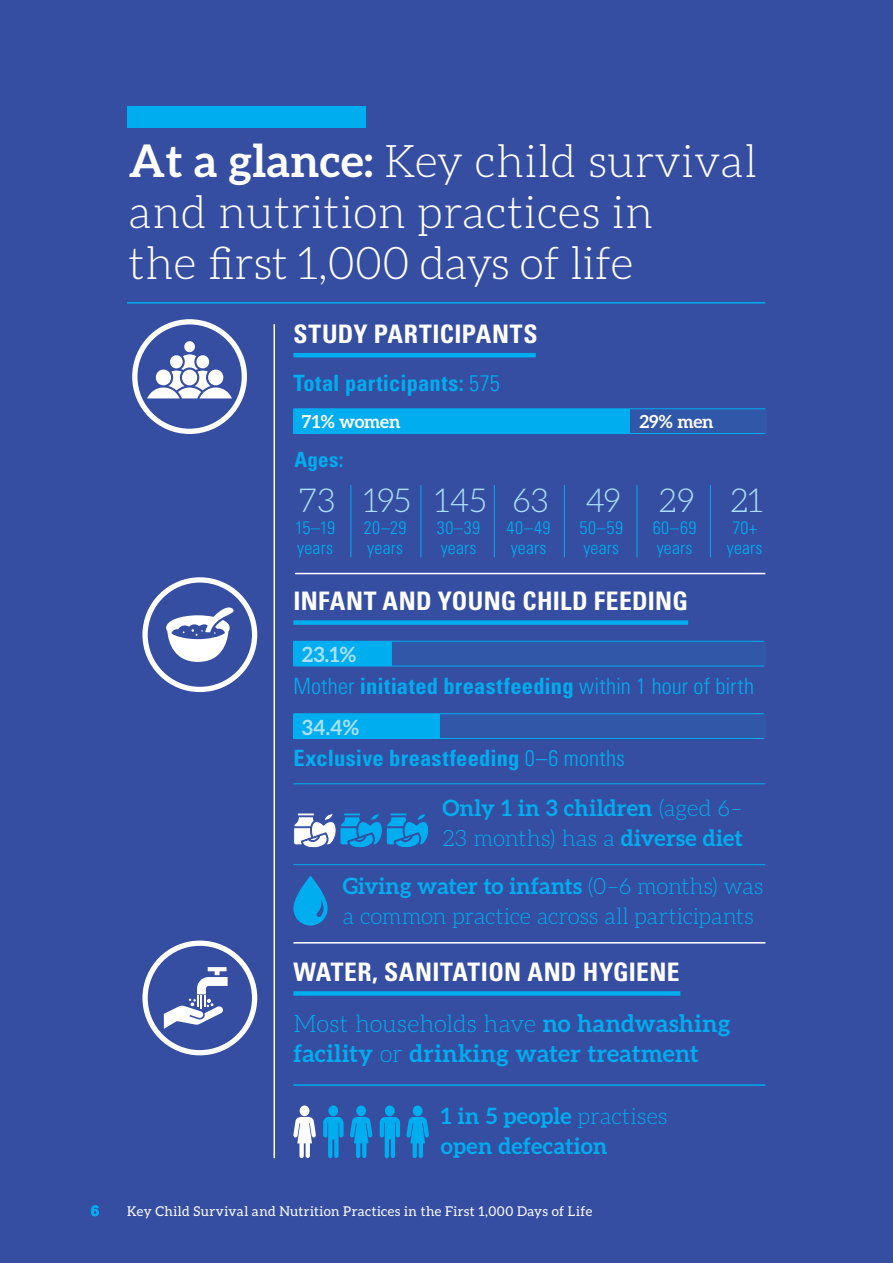
<style>
.page{position:relative;width:893px;height:1263px;background:#364ea1}
.page>*{position:absolute;margin:0;border:0;box-sizing:border-box;transform-origin:0 0}
.t1{font:300 45px/51px "Aleo";letter-spacing:.01em;color:#fff}
.t2{font:300 33px "Aleo";letter-spacing:.01em;color:#aae0f9}
.t3{font:700 condensed 25.5px "Univers LT Std";letter-spacing:.015em;color:#fff}
.t4{font:700 24px/30px "Aleo";letter-spacing:.015em;color:#00adef}
.t5{font:700 22.5px/30px "Aleo";letter-spacing:.015em;color:#00adef}
.t6{font:300 22.5px/30px "Aleo";letter-spacing:-.005em;color:#00adef}
.t7{font:700 condensed 22.5px "Univers LT Std";letter-spacing:.01em;color:#00adef}
.t8{font:300 condensed 22.5px "Univers LT Std";letter-spacing:.005em;color:#00adef}
.t9{font:700 21px "Aleo";color:#aae0f9}
.t10{font:700 condensed 21px "Univers LT Std";color:#00adef}
.t11{font:300 condensed 18px/19.5px "Univers LT Std";letter-spacing:.015em;color:#00adef}
.t12{font:700 18px "Aleo";letter-spacing:-.01em;color:#fff}
.t13{font:700 15px "Univers LT Std";color:#00adef}
.t14{font:13.5px "Aleo";letter-spacing:.03em;color:#fff}
.s1{font-weight:700}
.s2{font-weight:300}
</style>
<div class="page">
<div style="left:128px;top:106px;width:238px;height:22px;background:#00adef"></div>
<hr style="left:295px;top:573px;width:470px;height:1px;background:#fff">
<hr style="left:293px;top:942px;width:472px;height:1px;background:#fff">
<div style="left:145px;top:580px;width:110px;height:109px;background:#364ea1;border-radius:50%"></div>
<div style="left:142px;top:577px;width:115px;height:115px;border:5px solid #fff;border-radius:50%"></div>
<svg style="left:166px;top:607px;width:68px;height:55px"></svg>
<hr style="left:274px;top:324px;width:1px;height:834px;background:#fff">
<hr style="left:293px;top:666px;width:471px;height:1px;background:#00adef">
<div style="left:293px;top:641px;width:472px;height:25px;background:#3057a8"></div>
<div style="left:293px;top:641px;width:99px;height:25px;background:#00adef"></div>
<hr style="left:293px;top:408px;width:472px;height:1px;background:#00adef">
<hr style="left:293px;top:433px;width:472px;height:1px;background:#00adef">
<div style="left:293px;top:409px;width:474px;height:24px;background:#3057a8"></div>
<div style="left:293px;top:409px;width:336px;height:24px;background:#00adef"></div>
<hr style="left:293px;top:713px;width:471px;height:1px;background:#00adef">
<hr style="left:293px;top:738px;width:471px;height:1px;background:#00adef">
<div style="left:293px;top:714px;width:472px;height:24px;background:#3057a8"></div>
<div style="left:293px;top:714px;width:147px;height:24px;background:#00adef"></div>
<hr style="left:293px;top:783px;width:472px;height:1px;background:#00adef">
<hr style="left:293px;top:864px;width:472px;height:1px;background:#00adef">
<hr style="left:293px;top:1084px;width:472px;height:2px;background:#00adef">
<div style="left:145px;top:943px;width:110px;height:110px;background:#364ea1;border-radius:50%"></div>
<div style="left:142px;top:940px;width:115px;height:115px;border:5px solid #fff;border-radius:50%"></div>
<svg style="left:164px;top:967px;width:64px;height:62px"></svg>
<div style="left:328px;top:1105px;width:10px;height:11px;background:#00adef;border-radius:50%"></div>
<svg style="left:323px;top:1117px;width:21px;height:41px"></svg>
<div style="left:300px;top:1105px;width:9px;height:11px;background:#fff;border-radius:50%"></div>
<svg style="left:293px;top:1117px;width:23px;height:41px"></svg>
<div style="left:385px;top:1105px;width:10px;height:11px;background:#00adef;border-radius:50%"></div>
<svg style="left:380px;top:1117px;width:20px;height:41px"></svg>
<div style="left:356px;top:1105px;width:10px;height:11px;background:#00adef;border-radius:50%"></div>
<svg style="left:350px;top:1117px;width:23px;height:41px"></svg>
<div style="left:413px;top:1105px;width:10px;height:11px;background:#00adef;border-radius:50%"></div>
<svg style="left:406px;top:1117px;width:23px;height:41px"></svg>
<svg style="left:293px;top:813px;width:137px;height:35px;background:#4690cd"></svg>
<hr style="left:127px;top:302px;width:638px;height:1px;background:#00adef">
<hr style="left:293px;top:353px;width:243px;height:4px;background:#00adef">
<div style="left:293px;top:620px;width:395px;height:5px;background:#00adef"></div>
<div style="left:293px;top:991px;width:387px;height:5px;background:#00adef"></div>
<svg style="left:135px;top:322px;width:109px;height:109px;background:#5065ad"></svg>
<div style="left:132px;top:319px;width:115px;height:115px;border:5px solid #fff;border-radius:50%"></div>
<svg style="left:147px;top:339px;width:85px;height:59px"></svg>
<svg style="left:293px;top:875px;width:35px;height:50px;background:#1489d1"></svg>
<hr style="left:350px;top:485px;width:1px;height:72px;background:#00adef">
<hr style="left:494px;top:485px;width:1px;height:72px;background:#00adef">
<hr style="left:710px;top:485px;width:1px;height:72px;background:#00adef">
<hr style="left:420px;top:485px;width:1px;height:72px;background:#00adef">
<hr style="left:637px;top:485px;width:1px;height:72px;background:#00adef">
<hr style="left:564px;top:485px;width:1px;height:72px;background:#00adef">
<h1 class="t1" style="left:129px;top:139px;width:629px"><span class="s1">At a glance:</span> Key child survival and nutrition practices in<br>the first 1,000 days of life</h1>
<p class="t3" style="left:293px;top:323px;width:246px">STUDY PARTICIPANTS</p>
<p class="t7" style="left:293px;top:374px;width:208px">Total participants: <span class="s2">575</span></p>
<p class="t12" style="left:302px;top:415px;width:100px">71% women</p>
<p class="t10" style="left:294px;top:452px;width:51px">Ages:</p>
<h2 class="t2" style="left:299px;top:486px;width:38px">73</h2>
<p class="t11" style="left:295px;top:519px;width:41px">15–19 years</p>
<h2 class="t2" style="left:364px;top:486px;width:49px">195</h2>
<p class="t11" style="left:364px;top:519px;width:44px">20–29 years</p>
<h2 class="t2" style="left:435px;top:486px;width:53px">145</h2>
<p class="t11" style="left:437px;top:519px;width:45px">30–39 years</p>
<h2 class="t2" style="left:513px;top:486px;width:37px">63</h2>
<p class="t11" style="left:507px;top:519px;width:45px">40–49 years</p>
<p class="t12" style="left:639px;top:415px;width:76px">29% men</p>
<h2 class="t2" style="left:585px;top:486px;width:37px">49</h2>
<p class="t11" style="left:579px;top:519px;width:45px">50–59 years</p>
<h2 class="t2" style="left:659px;top:486px;width:37px">29</h2>
<p class="t11" style="left:653px;top:519px;width:45px">60–69 years</p>
<h2 class="t2" style="left:730px;top:486px;width:34px">21</h2>
<p class="t11" style="left:727px;top:519px;width:37px;text-align:center">70+ years</p>
<p class="t3" style="left:293px;top:591px;width:396px">INFANT AND YOUNG CHILD FEEDING</p>
<p class="t9" style="left:302px;top:646px;width:56px">23.1%</p>
<p class="t8" style="left:293px;top:677px;width:462px">Mother <span class="s1">initiated breastfeeding</span> within 1 hour of birth</p>
<p class="t9" style="left:302px;top:719px;width:59px">34.4%</p>
<p class="t7" style="left:293px;top:749px;width:333px">Exclusive breastfeeding <span class="s2">0–6 months</span></p>
<p class="t5" style="left:442px;top:795px;width:302px">Only 1 in 3 children <span class="s2">(aged 6–<br>23 months) has a</span> diverse diet</p>
<p class="t6" style="left:343px;top:872px;width:422px"><span class="s1">Giving water to infants</span> (0–6 months) was a common practice across all participants</p>
<p class="t3" style="left:293px;top:962px;width:388px">WATER, SANITATION AND HYGIENE</p>
<p class="t4" style="left:293px;top:1010px;width:439px"><span class="s2">Most households have</span> no handwashing facility <span class="s2">or</span> drinking water treatment</p>
<p class="t5" style="left:441px;top:1102px;width:228px">1 in 5 people <span class="s2">practises </span>open defecation</p>
<p class="t13" style="left:91px;top:1205px;width:10px">6</p>
<p class="t14" style="left:127px;top:1206px;width:467px">Key Child Survival and Nutrition Practices in the First 1,000 Days of Life</p>
</div>
